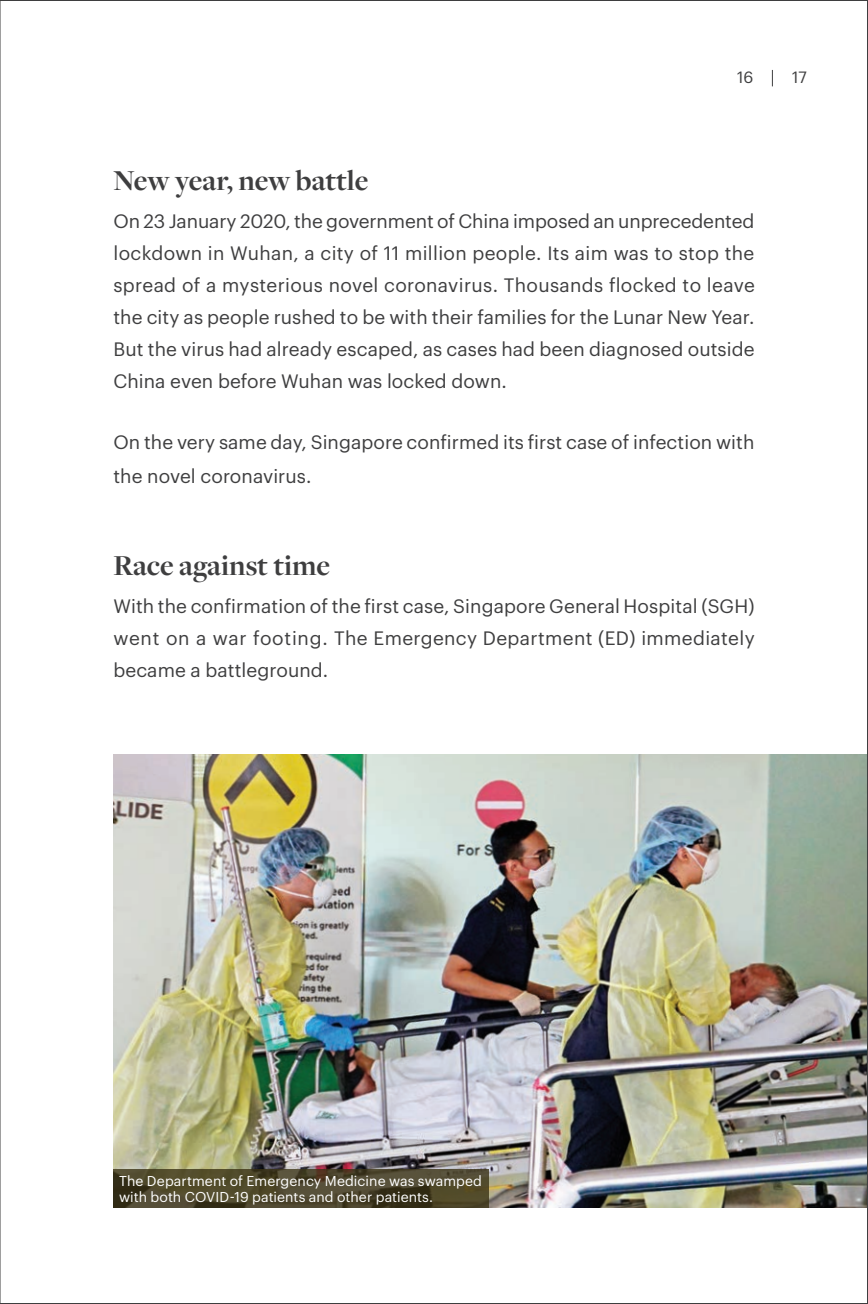
<style>
.page{position:relative;width:868px;height:1304px;background:#fff}
.page>*{position:absolute;margin:0;border:0;box-sizing:border-box;transform-origin:0 0}
.body_header{font:700 30px "Freight Disp Pro";color:#3e3e3f}
.body_text{font:19px/32px "Graphik";letter-spacing:.005em;color:#3e3e3f;text-align:justify}
.t1{font:16px "Graphik";color:#3e3e3f}
.photo_caption{font:14px/16px "Graphik";letter-spacing:.005em;color:#fff}
</style>
<div class="page">
<img style="left:0;top:0;width:867px;height:1304px">
<p class="t1" style="left:737px;top:65px;width:18px">16</p>
<p class="t1" style="left:792px;top:65px;width:16px">17</p>
<p class="body_header" style="left:113px;top:161px;width:256px">New year, new battle</p>
<p class="body_text" style="left:113px;top:204px;width:642px">On 23 January 2020, the government of China imposed an unprecedented lockdown in Wuhan, a city of 11 million people. Its aim was to stop the spread of a mysterious novel coronavirus. Thousands flocked to leave the city as people rushed to be with their families for the Lunar New Year.<br>But the virus had already escaped, as cases had been diagnosed outside China even before Wuhan was locked down.</p>
<p class="body_text" style="left:113px;top:423px;width:642px;line-height:34px">On the very same day, Singapore confirmed its first case of infection with the novel coronavirus.</p>
<p class="body_header" style="left:113px;top:546px;width:218px">Race against time</p>
<p class="body_text" style="left:113px;top:588px;width:642px">With the confirmation of the first case, Singapore General Hospital (SGH) went on a war footing. The Emergency Department (ED) immediately became a battleground.</p>
<p class="photo_caption" style="left:119px;top:1172px;width:364px">The Department of Emergency Medicine was swamped with both COVID-19 patients and other patients.</p>
</div>
